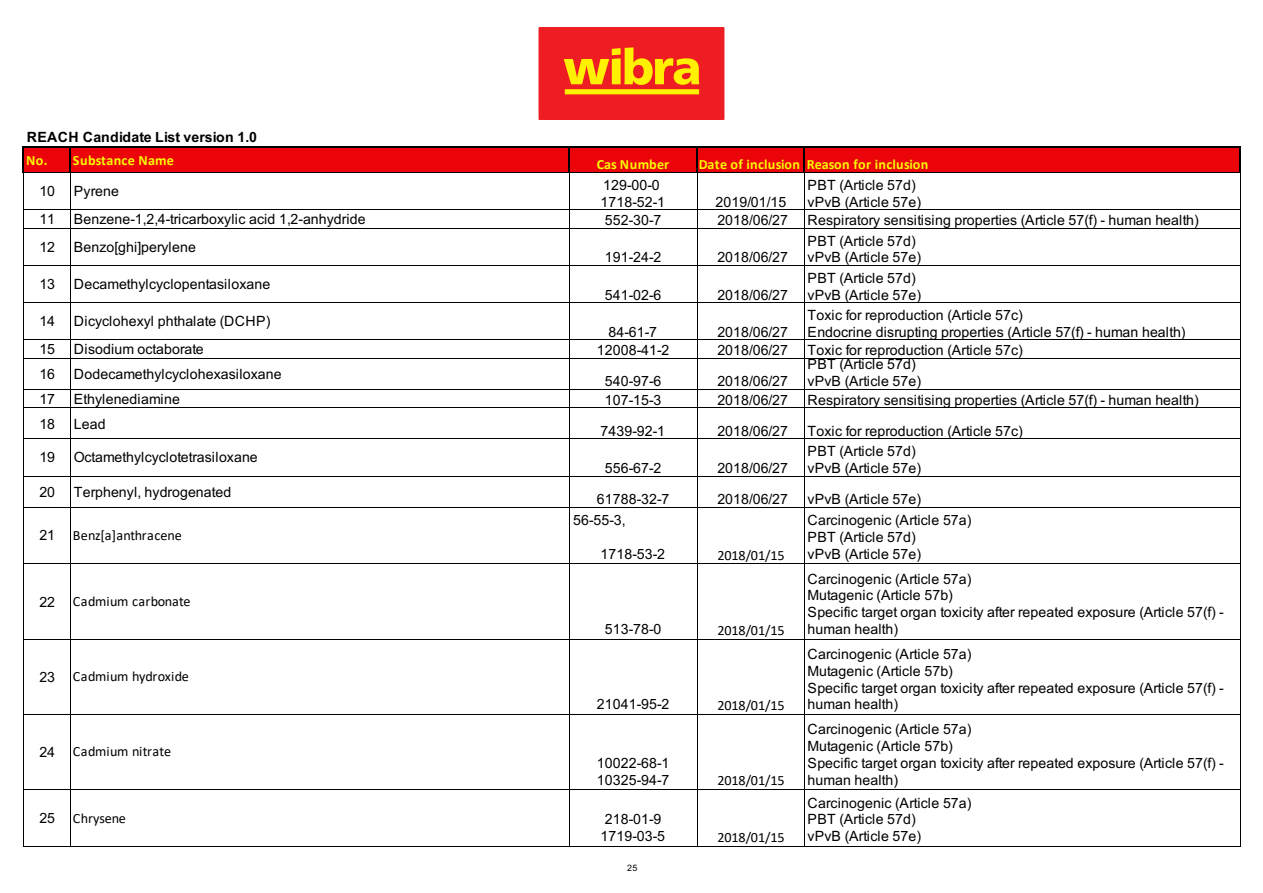
<style>
.page{position:relative;width:1263px;height:893px;background:#fff}
.page>*{position:absolute;margin:0;border:0;box-sizing:border-box;transform-origin:0 0}
.t1{font:14.1px/16.8px "Arial";letter-spacing:.005em;color:#000}
.t2{font:14.1px "Calibri";letter-spacing:-.005em;color:#000}
.t3{font:700 14.1px/23px "Arial";letter-spacing:.005em;color:#000}
.t4{font:700 14.1px "Calibri";letter-spacing:.005em;color:#f7fa05}
.t5{font:14.1px "Calibri";letter-spacing:.015em;color:#000}
.t6{font:8.85px "Arial";color:#000}
.s1{font-family:"Calibri";color:#f7fa05}
.s2{color:#fff}
</style>
<div class="page">
<div style="left:24px;top:147px;width:1216px;height:26px;background:#eb0409"></div>
<svg style="left:23px;top:146px;width:1px;height:26px"></svg>
<hr style="left:69px;top:148px;width:2px;height:25px;background:#000">
<svg style="left:568px;top:148px;width:1px;height:24px"></svg>
<hr style="left:696px;top:148px;width:2px;height:25px;background:#000">
<hr style="left:803px;top:148px;width:2px;height:25px;background:#000">
<svg style="left:1239px;top:148px;width:1px;height:24px"></svg>
<hr style="left:24px;top:146px;width:1216px;height:2px;background:#000">
<hr style="left:23px;top:172px;width:1px;height:674px;background:#000">
<hr style="left:70px;top:173px;width:1px;height:673px;background:#000">
<hr style="left:569px;top:173px;width:1px;height:673px;background:#000">
<hr style="left:697px;top:173px;width:1px;height:673px;background:#000">
<hr style="left:804px;top:173px;width:1px;height:673px;background:#000">
<hr style="left:1239px;top:173px;width:1px;height:673px;background:#000">
<hr style="left:24px;top:172px;width:1216px;height:1px;background:#000">
<hr style="left:24px;top:209px;width:1216px;height:1px;background:#000">
<hr style="left:24px;top:228px;width:1216px;height:1px;background:#000">
<hr style="left:24px;top:265px;width:1216px;height:1px;background:#000">
<hr style="left:24px;top:302px;width:1216px;height:1px;background:#000">
<hr style="left:24px;top:339px;width:1216px;height:1px;background:#000">
<hr style="left:24px;top:358px;width:1216px;height:1px;background:#000">
<hr style="left:24px;top:389px;width:1216px;height:1px;background:#000">
<hr style="left:24px;top:408px;width:1216px;height:1px;background:#000">
<hr style="left:24px;top:438px;width:1216px;height:1px;background:#000">
<hr style="left:24px;top:476px;width:1216px;height:1px;background:#000">
<hr style="left:24px;top:507px;width:1216px;height:1px;background:#000">
<hr style="left:24px;top:563px;width:1216px;height:1px;background:#000">
<hr style="left:24px;top:639px;width:1216px;height:1px;background:#000">
<hr style="left:24px;top:714px;width:1216px;height:1px;background:#000">
<hr style="left:24px;top:789px;width:1216px;height:1px;background:#000">
<hr style="left:24px;top:846px;width:1216px;height:1px;background:#000">
<div style="left:538px;top:27px;width:186px;height:93px;background:#ee1d23"></div>
<div style="left:565px;top:89px;width:134px;height:5px;background:#fff101"></div>
<svg style="left:564px;top:47px;width:135px;height:38px"></svg>
<p class="t3" style="left:26px;top:126px;width:232px">REACH Candidate List version 1.0<br><span class="s1">No. Substance Name</span></p>
<p class="t4" style="left:597px;top:154px;width:74px">Cas Number</p>
<p class="t4" style="left:699px;top:154px;width:231px">Date of inclusion Reason for inclusion</p>
<p class="t1" style="left:39px;top:183px;width:17px">10</p>
<p class="t1" style="left:74px;top:183px;width:47px">Pyrene</p>
<p class="t1" style="left:600px;top:176px;width:66px">129-00-0<br>1718-52-1</p>
<p class="t1" style="left:715px;top:193px;width:72px">2019/01/15</p>
<p class="t1" style="left:808px;top:176px;width:115px">PBT (Article 57d) vPvB (Article 57e)</p>
<p class="t1" style="left:39px;top:211px;width:17px">11</p>
<p class="t1" style="left:74px;top:211px;width:293px">Benzene-1,2,4-tricarboxylic acid 1,2-anhydride</p>
<p class="t1" style="left:605px;top:212px;width:58px">552-30-7</p>
<p class="t1" style="left:714px;top:212px;width:76px"><span class="s2">.</span>2018/06/27</p>
<p class="t1" style="left:808px;top:212px;width:393px">Respiratory sensitising properties (Article 57(f) - human health)</p>
<p class="t1" style="left:39px;top:238px;width:17px">12</p>
<p class="t1" style="left:74px;top:238px;width:123px">Benzo[ghi]perylene</p>
<p class="t1" style="left:605px;top:249px;width:58px">191-24-2</p>
<p class="t1" style="left:714px;top:249px;width:76px"><span class="s2">.</span>2018/06/27</p>
<p class="t1" style="left:808px;top:232px;width:115px">PBT (Article 57d) vPvB (Article 57e)</p>
<p class="t1" style="left:39px;top:275px;width:17px">13</p>
<p class="t1" style="left:74px;top:275px;width:198px">Decamethylcyclopentasiloxane</p>
<p class="t1" style="left:39px;top:313px;width:17px">14</p>
<p class="t1" style="left:74px;top:313px;width:198px">Dicyclohexyl phthalate (DCHP)</p>
<p class="t1" style="left:605px;top:286px;width:58px">541-02-6</p>
<p class="t1" style="left:714px;top:286px;width:76px"><span class="s2">.</span>2018/06/27</p>
<p class="t1" style="left:608px;top:323px;width:50px">84-61-7</p>
<p class="t1" style="left:714px;top:323px;width:76px"><span class="s2">.</span>2018/06/27</p>
<p class="t1" style="left:808px;top:269px;width:115px">PBT (Article 57d) vPvB (Article 57e)</p>
<p class="t1" style="left:808px;top:306px;width:380px">Toxic for reproduction (Article 57c)<br>Endocrine disrupting properties (Article 57(f) - human health)</p>
<p class="t1" style="left:39px;top:341px;width:17px">15</p>
<p class="t1" style="left:74px;top:341px;width:131px">Disodium octaborate</p>
<p class="t1" style="left:597px;top:342px;width:74px">12008-41-2</p>
<p class="t1" style="left:714px;top:342px;width:76px"><span class="s2">.</span>2018/06/27</p>
<p class="t1" style="left:808px;top:342px;width:217px">Toxic for reproduction (Article 57c)</p>
<p class="t1" style="left:39px;top:366px;width:17px">16</p>
<p class="t1" style="left:74px;top:366px;width:209px">Dodecamethylcyclohexasiloxane</p>
<p class="t1" style="left:605px;top:373px;width:58px">540-97-6</p>
<p class="t1" style="left:714px;top:373px;width:76px"><span class="s2">.</span>2018/06/27</p>
<p class="t1" style="left:808px;top:356px;width:115px">PBT (Article 57d) vPvB (Article 57e)</p>
<p class="t1" style="left:39px;top:391px;width:17px">17</p>
<p class="t1" style="left:74px;top:391px;width:108px">Ethylenediamine</p>
<p class="t1" style="left:605px;top:391px;width:58px">107-15-3</p>
<p class="t1" style="left:714px;top:391px;width:76px"><span class="s2">.</span>2018/06/27</p>
<p class="t1" style="left:808px;top:391px;width:393px">Respiratory sensitising properties (Article 57(f) - human health)</p>
<p class="t1" style="left:39px;top:415px;width:17px">18</p>
<p class="t1" style="left:74px;top:415px;width:33px">Lead</p>
<p class="t1" style="left:600px;top:422px;width:66px">7439-92-1</p>
<p class="t1" style="left:714px;top:422px;width:76px"><span class="s2">.</span>2018/06/27</p>
<p class="t1" style="left:808px;top:422px;width:217px">Toxic for reproduction (Article 57c)</p>
<p class="t1" style="left:39px;top:449px;width:17px">19</p>
<p class="t1" style="left:74px;top:449px;width:185px">Octamethylcyclotetrasiloxane</p>
<p class="t1" style="left:605px;top:460px;width:58px">556-67-2</p>
<p class="t1" style="left:714px;top:460px;width:76px"><span class="s2">.</span>2018/06/27</p>
<p class="t1" style="left:808px;top:443px;width:115px">PBT (Article 57d) vPvB (Article 57e)</p>
<p class="t1" style="left:39px;top:483px;width:17px">20</p>
<p class="t1" style="left:74px;top:483px;width:159px">Terphenyl, hydrogenated</p>
<p class="t1" style="left:597px;top:491px;width:74px">61788-32-7</p>
<p class="t1" style="left:714px;top:491px;width:76px"><span class="s2">.</span>2018/06/27</p>
<p class="t1" style="left:808px;top:491px;width:115px">vPvB (Article 57e)</p>
<p class="t1" style="left:39px;top:527px;width:17px">21</p>
<p class="t2" style="left:73px;top:526px;width:110px">Benz[a]anthracene</p>
<p class="t1" style="left:808px;top:512px;width:165px">Carcinogenic (Article 57a)<br>PBT (Article 57d)<br>vPvB (Article 57e)</p>
<p class="t1" style="left:573px;top:512px;width:54px">56-55-3,</p>
<p class="t1" style="left:600px;top:545px;width:66px">1718-53-2</p>
<p class="t2" style="left:717px;top:545px;width:69px">2018/01/15</p>
<p class="t1" style="left:39px;top:593px;width:17px">22</p>
<p class="t5" style="left:73px;top:591px;width:119px">Cadmium carbonate</p>
<p class="t1" style="left:39px;top:668px;width:17px">23</p>
<p class="t2" style="left:73px;top:667px;width:117px">Cadmium hydroxide</p>
<p class="t1" style="left:39px;top:744px;width:17px">24</p>
<p class="t5" style="left:73px;top:742px;width:100px">Cadmium nitrate</p>
<p class="t1" style="left:605px;top:621px;width:58px">513-78-0</p>
<p class="t2" style="left:717px;top:620px;width:69px">2018/01/15</p>
<p class="t1" style="left:597px;top:696px;width:74px">21041-95-2</p>
<p class="t2" style="left:717px;top:696px;width:69px">2018/01/15</p>
<p class="t1" style="left:597px;top:754px;width:74px">10022-68-1<br>10325-94-7</p>
<p class="t2" style="left:717px;top:771px;width:69px">2018/01/15</p>
<p class="t1" style="left:39px;top:809px;width:17px">25</p>
<p class="t2" style="left:73px;top:808px;width:55px">Chrysene</p>
<p class="t1" style="left:600px;top:811px;width:66px;text-align:center">218-01-9<br>1719-03-5</p>
<p class="t6" style="left:627px;top:862px;width:12px">25</p>
<p class="t2" style="left:717px;top:828px;width:69px">2018/01/15</p>
<p class="t1" style="left:808px;top:570px;width:418px">Carcinogenic (Article 57a)<br>Mutagenic (Article 57b)<br>Specific target organ toxicity after repeated exposure (Article 57(f) - human health)</p>
<p class="t1" style="left:808px;top:645px;width:418px">Carcinogenic (Article 57a)<br>Mutagenic (Article 57b)<br>Specific target organ toxicity after repeated exposure (Article 57(f) - human health)</p>
<p class="t1" style="left:808px;top:721px;width:418px">Carcinogenic (Article 57a)<br>Mutagenic (Article 57b)<br>Specific target organ toxicity after repeated exposure (Article 57(f) - human health)</p>
<p class="t1" style="left:808px;top:794px;width:165px">Carcinogenic (Article 57a)<br>PBT (Article 57d)<br>vPvB (Article 57e)</p>
</div>
